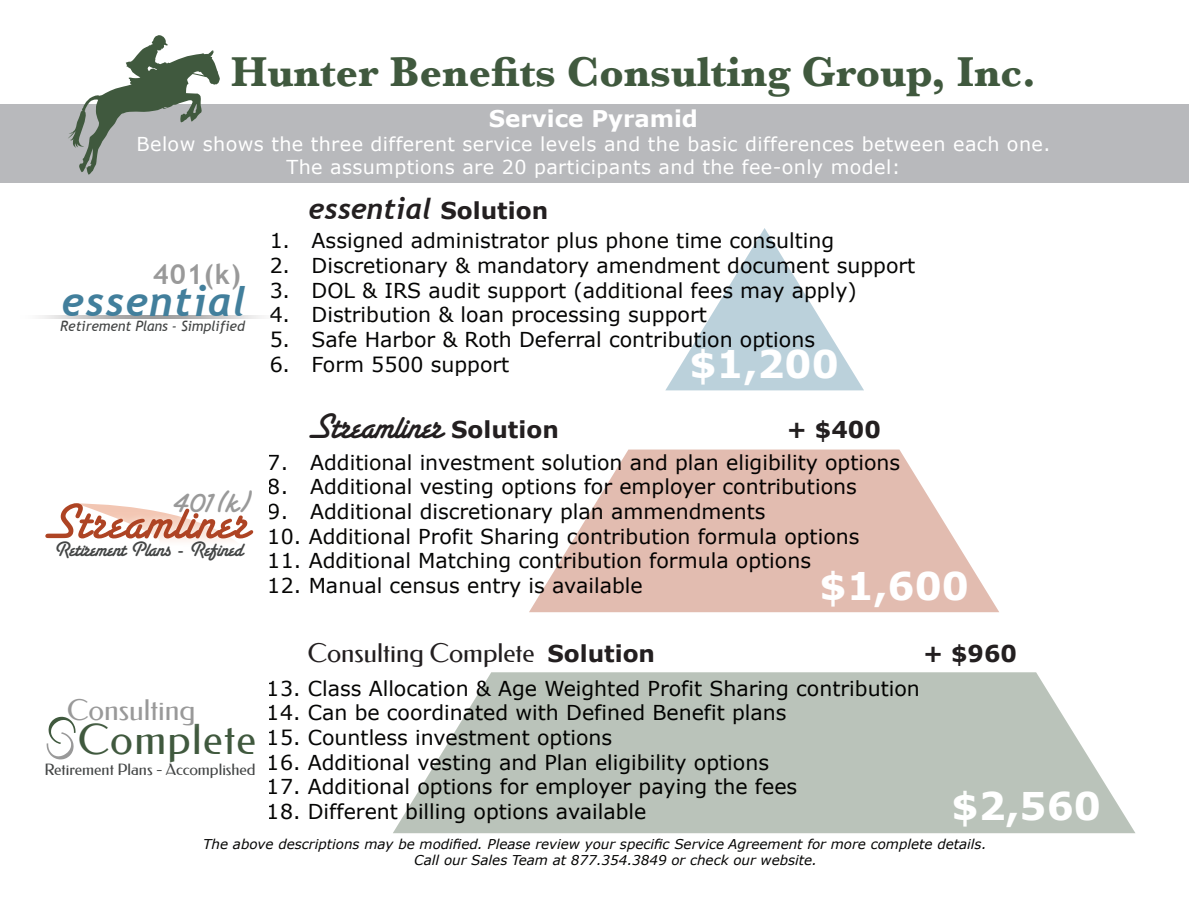
<style>
.page{position:relative;width:1189px;height:918px;background:#fff}
.page>*{position:absolute;margin:0;border:0;box-sizing:border-box;transform-origin:0 0}
.t1{font:52.8px "Santa Fe Let Plain";letter-spacing:.03em;color:#ae4424}
.t2{font:700 43.35px "Baskerville";color:#40593e}
.t3{font:41.85px "Federo";letter-spacing:.03em;color:#40593e}
.t4{font:italic 700 40.8px "Trebuchet";letter-spacing:.03em;color:#427f9c}
.t5{font:700 38.1px "Verdana";color:#fff}
.t6{font:37.65px "Santa Fe Let Plain";color:#231f20}
.t7{font:32.85px "Santa Fe Let Plain";color:#999}
.t8{font:italic 700 28.95px "Trebuchet";color:#231f20}
.t9{font:28.8px "Federo";color:#999}
.t10{font:700 27.6px "Trebuchet MS";color:#999}
.t11{font:26.1px "Federo";color:#231f20}
.t12{font:700 23.1px "Verdana";color:#231f20}
.t13{font:700 22.95px "Verdana";color:#fff}
.t14{font:22.2px "Santa Fe Let Plain";letter-spacing:-.01em;color:#434545}
.t15{font:20.55px "Verdana";color:#050504}
.t16{font:19.2px/23px "Verdana";letter-spacing:.02em;color:#fff;text-align:center}
.t17{font:15.75px "Federo";color:#434545}
.t18{font:italic 14.1px "Trebuchet MS";letter-spacing:-.01em;color:#434545}
.t19{font:italic 13.5px/15.5px "Verdana";color:#050504}
.s1{font-family:"Verdana";font-style:normal;font-size:23.1px}
.s2{font-family:"Verdana";font-weight:700;font-size:23.1px}
</style>
<div class="page">
<div style="left:0;top:104px;width:1189px;height:78px;background:#b8b9bc"></div>
<svg style="left:665px;top:228px;width:199px;height:162px"></svg>
<svg style="left:529px;top:449px;width:470px;height:163px;fill:#e2bcb0"></svg>
<svg style="left:393px;top:672px;width:742px;height:161px;background:#c3cbc3"></svg>
<svg style="left:68px;top:35px;width:152px;height:140px"></svg>
<img style="left:77px;top:503px;width:141px;height:28px">
<img style="left:146px;top:531px;width:89px;height:11px">
<svg style="left:40px;top:315px;width:222px;height:3px"></svg>
<svg style="left:47px;top:716px;width:29px;height:43px"></svg>
<h2 class="t2" style="left:231px;top:41px;width:807px">Hunter Benefits Consulting Group, Inc.</h2>
<p class="t13" style="left:489px;top:102px;width:211px">Service Pyramid</p>
<p class="t16" style="left:137px;top:132px;width:915px">Below shows the three different service levels and the basic differences between each one.<br>The assumptions are 20 participants and the fee-only model:</p>
<h3 class="t10" style="left:153px;top:257px;width:90px">401(k)</h3>
<p class="t18" style="left:60px;top:318px;width:186px">Retirement Plans - Simplified</p>
<h3 class="t4" style="left:62px;top:277px;width:186px">essential</h3>
<h3 class="t7" style="left:174px;top:490px;width:79px">401(k)</h3>
<p class="t14" style="left:55px;top:541px;width:190px">Retirement Plans - Refined</p>
<h1 class="t1" style="left:41px;top:503px;width:209px">Streamliner</h1>
<h3 class="t8" style="left:308px;top:191px;width:241px">essential <span class="s1">Solution</span></h3>
<p class="t15" style="left:269px;top:227px;width:566px">1. Assigned administrator plus phone time consulting</p>
<p class="t15" style="left:269px;top:251px;width:647px">2. Discretionary &amp; mandatory amendment document support</p>
<p class="t15" style="left:269px;top:276px;width:589px">3. DOL &amp; IRS audit support (additional fees may apply)</p>
<p class="t15" style="left:269px;top:300px;width:439px">4. Distribution &amp; loan processing support</p>
<p class="t15" style="left:269px;top:325px;width:547px">5. Safe Harbor &amp; Roth Deferral contribution options</p>
<p class="t15" style="left:269px;top:350px;width:241px">6. Form 5500 support</p>
<h3 class="t5" style="left:689px;top:337px;width:151px">$1,200</h3>
<h3 class="t6" style="left:307px;top:413px;width:254px">Streamliner <span class="s2">Solution</span></h3>
<p class="t12" style="left:787px;top:413px;width:95px">+ $400</p>
<p class="t15" style="left:268px;top:448px;width:634px">7. Additional investment solution and plan eligibility options</p>
<p class="t15" style="left:268px;top:473px;width:590px">8. Additional vesting options for employer contributions</p>
<p class="t15" style="left:268px;top:497px;width:499px">9. Additional discretionary plan ammendments</p>
<p class="t15" style="left:268px;top:522px;width:593px">10. Additional Profit Sharing contribution formula options</p>
<p class="t15" style="left:268px;top:546px;width:545px">11. Additional Matching contribution formula options</p>
<p class="t15" style="left:268px;top:571px;width:376px">12. Manual census entry is available</p>
<h3 class="t5" style="left:820px;top:559px;width:151px">$1,600</h3>
<h3 class="t9" style="left:67px;top:693px;width:130px">Consulting</h3>
<p class="t17" style="left:44px;top:760px;width:213px">Retirement Plans - Accomplished</p>
<h3 class="t3" style="left:78px;top:715px;width:179px">Complete</h3>
<p class="t11" style="left:308px;top:638px;width:349px">Consulting Complete <span class="s2">Solution</span></p>
<p class="t12" style="left:923px;top:637px;width:95px">+ $960</p>
<p class="t15" style="left:267px;top:674px;width:654px">13. Class Allocation &amp; Age Weighted Profit Sharing contribution</p>
<p class="t15" style="left:267px;top:698px;width:521px">14. Can be coordinated with Defined Benefit plans</p>
<p class="t15" style="left:267px;top:723px;width:347px">15. Countless investment options</p>
<p class="t15" style="left:267px;top:748px;width:504px">16. Additional vesting and Plan eligibility options</p>
<p class="t15" style="left:267px;top:772px;width:532px">17. Additional options for employer paying the fees</p>
<p class="t15" style="left:267px;top:797px;width:381px">18. Different billing options available</p>
<h3 class="t5" style="left:951px;top:779px;width:151px">$2,560</h3>
<p class="t19" style="left:414px;top:836px;width:574px;text-indent:-211px">The above descriptions may be modified. Please review your specific Service Agreement for more complete details.<br>Call our Sales Team at 877.354.3849 or check our website.</p>
</div>
